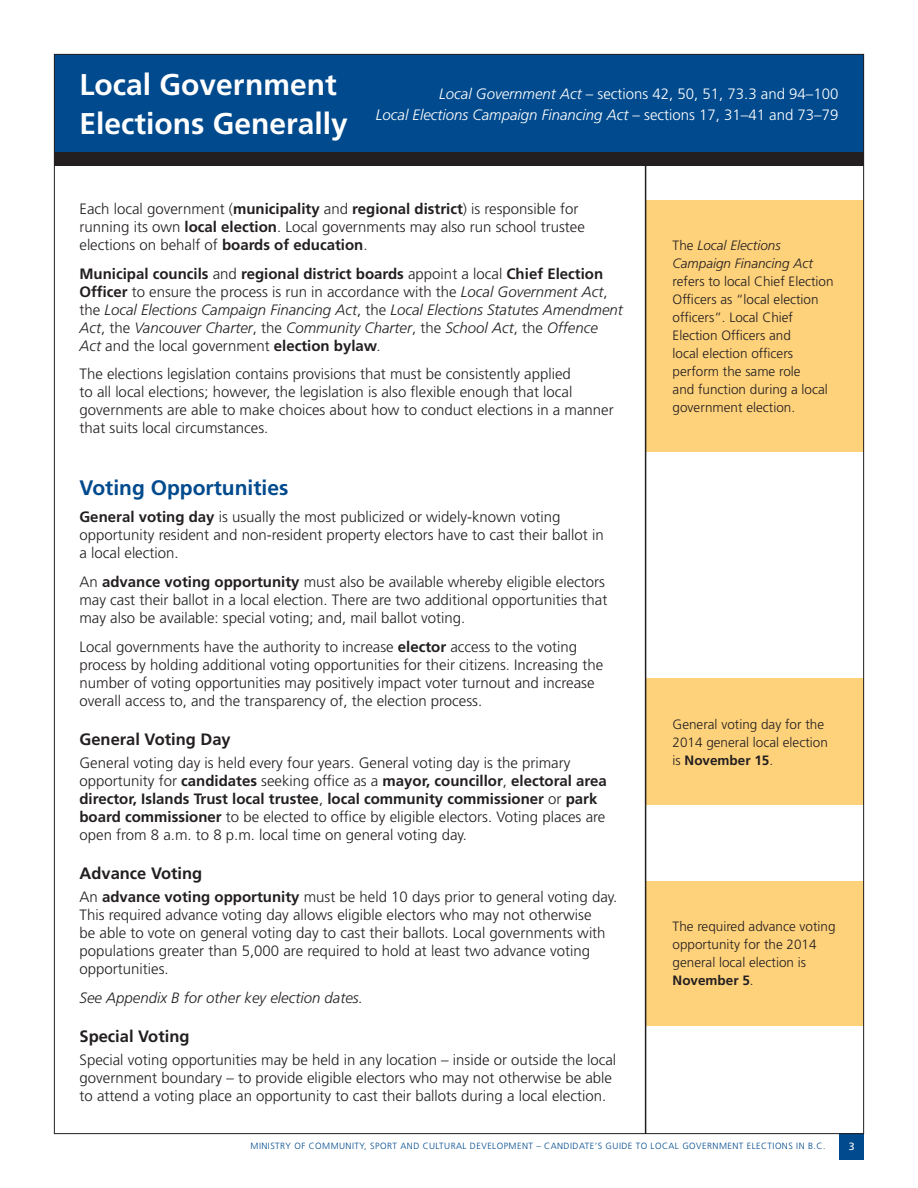
<style>
.page{position:relative;width:918px;height:1188px;background:#fff}
.page>*{position:absolute;margin:0;border:0;box-sizing:border-box;transform-origin:0 0}
.Main_Head{font:700 30px/39px "Frutiger LT Std";color:#fff}
.Head_A_New{font:700 21px "Frutiger LT Std";color:#004a8d}
.Head_B_New{font:700 16.5px "Frutiger LT Std";color:#231f20}
.No_Spacing{font:300 15px/18px "Frutiger LT Std";color:#231f20}
.No_Spacing-2{font:italic 300 15px/18px "Frutiger LT Std";color:#231f20}
.t1{font:italic 300 15px "Frutiger LT Std";color:#fff}
.t2{font:300 15px "Frutiger LT Std";color:#fff}
.Sidebar_Right{font:300 13.5px/18px "Frutiger LT Std";color:#231f20}
.t3{font:10.5px "Frutiger LT Std";color:#fff}
.t4{font:300 9px "Frutiger LT Std";letter-spacing:.05em;color:#004a8d}
.s1{font-style:italic}
.s2{font-style:normal}
.s3{font-weight:700}
.s4{font-weight:700;font-style:normal}
</style>
<div class="page">
<div style="left:839px;top:1133px;width:25px;height:27px;background:#004a8d"></div>
<div style="left:54px;top:54px;width:810px;height:99px;background:#004a8d"></div>
<div style="left:646px;top:200px;width:218px;height:252px;background:#fed17b"></div>
<div style="left:646px;top:679px;width:218px;height:126px;background:#fed17b"></div>
<div style="left:646px;top:881px;width:218px;height:144px;background:#fed17b"></div>
<hr style="left:645px;top:159px;width:1px;height:975px;background:#231f20">
<div style="left:54px;top:152px;width:810px;height:14px;background:#231f20"></div>
<p class="Main_Head" style="left:79px;top:65px;width:270px">Local Government<br>Elections Generally</p>
<p class="t2" style="left:439px;top:85px;width:401px"><span class="s1">Local Government Act</span> – sections 42, 50, 51, 73.3 and 94–100</p>
<p class="t1" style="left:376px;top:106px;width:464px">Local Elections Campaign Financing Act <span class="s2">– sections 17, 31–41 and 73–79</span></p>
<p class="No_Spacing" style="left:80px;top:200px;width:507px">Each local government (<span class="s3">municipality</span> and <span class="s3">regional district</span>) is responsible for running its own <span class="s3">local election</span>. Local governments may also run school trustee elections on behalf of <span class="s3">boards of education</span>.</p>
<p class="No_Spacing-2" style="left:80px;top:265px;width:545px"><span class="s4">Municipal councils</span> <span class="s2">and</span> <span class="s4">regional district boards</span> <span class="s2">appoint a local</span> <span class="s4">Chief Election Officer</span> <span class="s2">to ensure the process is run in accordance with the</span> Local Government Act<span class="s2">, the</span> Local Elections Campaign Financing Act<span class="s2">, the</span> Local Elections Statutes Amendment Act<span class="s2">, the</span> Vancouver Charter<span class="s2">, the</span> Community Charter<span class="s2">, the</span> School Act<span class="s2">, the</span> Offence Act <span class="s2">and the local government</span> <span class="s4">election bylaw</span>.</p>
<p class="No_Spacing" style="left:80px;top:365px;width:536px">The elections legislation contains provisions that must be consistently applied<br>to all local elections; however, the legislation is also flexible enough that local governments are able to make choices about how to conduct elections in a manner that suits local circumstances.</p>
<p class="Head_A_New" style="left:80px;top:476px;width:210px">Voting Opportunities</p>
<p class="No_Spacing" style="left:80px;top:508px;width:526px"><span class="s3">General voting day</span> is usually the most publicized or widely-known voting opportunity resident and non-resident property electors have to cast their ballot in a local election.</p>
<p class="No_Spacing" style="left:80px;top:573px;width:529px">An <span class="s3">advance voting opportunity</span> must also be available whereby eligible electors may cast their ballot in a local election. There are two additional opportunities that may also be available: special voting; and, mail ballot voting.</p>
<p class="No_Spacing" style="left:80px;top:638px;width:525px">Local governments have the authority to increase <span class="s3">elector</span> access to the voting process by holding additional voting opportunities for their citizens. Increasing the number of voting opportunities may positively impact voter turnout and increase overall access to, and the transparency of, the election process.</p>
<p class="Head_B_New" style="left:80px;top:730px;width:153px">General Voting Day</p>
<p class="No_Spacing" style="left:80px;top:754px;width:529px">General voting day is held every four years. General voting day is the primary opportunity for <span class="s3">candidates</span> seeking office as a <span class="s3">mayor, councillor</span>, <span class="s3">electoral area director, Islands Trust local trustee</span>, <span class="s3">local community commissioner</span> or <span class="s3">park board commissioner</span> to be elected to office by eligible electors. Voting places are open from 8 a.m. to 8 p.m. local time on general voting day.</p>
<p class="Head_B_New" style="left:80px;top:864px;width:124px">Advance Voting</p>
<p class="No_Spacing" style="left:80px;top:888px;width:539px">An <span class="s3">advance voting opportunity</span> must be held 10 days prior to general voting day.<br>This required advance voting day allows eligible electors who may not otherwise<br>be able to vote on general voting day to cast their ballots. Local governments with populations greater than 5,000 are required to hold at least two advance voting opportunities.</p>
<p class="No_Spacing-2" style="left:80px;top:989px;width:285px">See Appendix B for other key election dates.</p>
<p class="Head_B_New" style="left:80px;top:1027px;width:112px">Special Voting</p>
<p class="No_Spacing" style="left:80px;top:1051px;width:538px">Special voting opportunities may be held in any location – inside or outside the local government boundary – to provide eligible electors who may not otherwise be able to attend a voting place an opportunity to cast their ballots during a local election.</p>
<p class="Sidebar_Right" style="left:673px;top:236px;width:163px">The <span class="s1">Local Elections<br>Campaign Financing Act </span>refers to local Chief Election<br>Officers as “local election officers”. Local Chief<br>Election Officers and<br>local election officers perform the same role<br>and function during a local government election.</p>
<p class="Sidebar_Right" style="left:673px;top:715px;width:157px">General voting day for the<br>2014 general local election is <span class="s3">November 15</span>.</p>
<p class="Sidebar_Right" style="left:673px;top:918px;width:165px">The required advance voting opportunity for the 2014 general local election is<br><span class="s3">November 5</span>.</p>
<p class="t4" style="left:251px;top:1141px;width:576px">MINISTRY OF COMMUNITY, SPORT AND CULTURAL DEVELOPMENT – CANDIDATE’S GUIDE TO LOCAL GOVERNMENT ELECTIONS IN B.C.</p>
<p class="t3" style="left:849px;top:1140px;width:7px">3</p>
</div>
